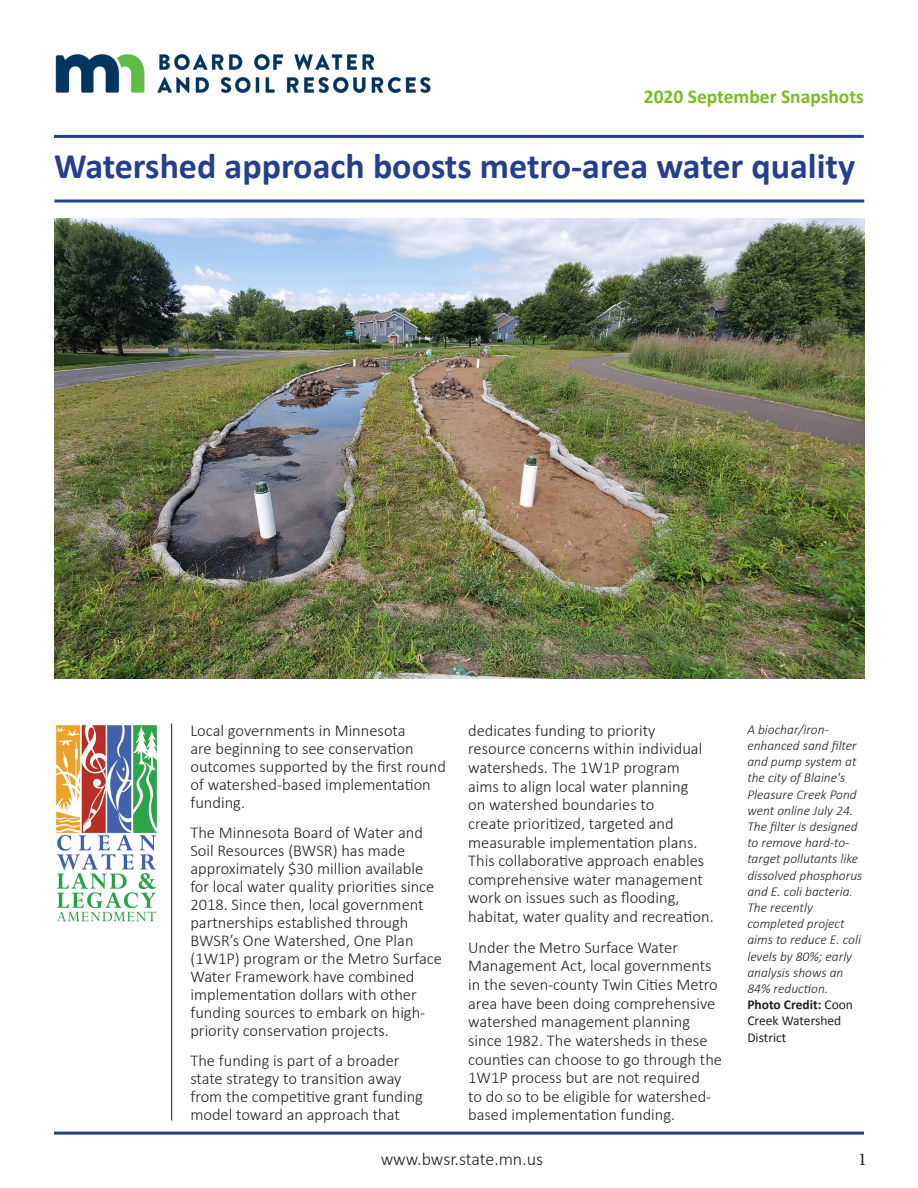
<style>
.page{position:relative;width:918px;height:1188px;background:#fff}
.page>*{position:absolute;margin:0;border:0;box-sizing:border-box;transform-origin:0 0}
.t1{font:700 36px "Calibri";color:#253f8e}
.t2{font:700 19.5px "Calibri";color:#78be21}
.t3{font:300 18px "Calibri";letter-spacing:-.005em;color:#231f20}
.t4{font:18px "Minion Pro";color:#231f20}
.t5{font:300 16.5px/18.6px "Calibri";color:#231f20}
.t6{font:italic 300 13.5px/16.2px "Calibri";color:#231f20}
.t7{font:13.5px/16.2px "Calibri";color:#231f20}
.s1{font-weight:700}
</style>
<div class="page">
<hr style="left:54px;top:135px;width:810px;height:3px;background:#253f8e">
<hr style="left:54px;top:200px;width:810px;height:2px;background:#253f8e">
<hr style="left:171px;top:724px;width:1px;height:396px;background:#231f20">
<hr style="left:54px;top:1132px;width:810px;height:3px;background:#253f8e">
<img style="left:55px;top:218px;width:809px;height:461px">
<img style="left:55px;top:54px;width:376px;height:40px">
<img style="left:56px;top:725px;width:101px;height:197px">
<p class="t2" style="left:644px;top:84px;width:222px">2020 September Snapshots</p>
<p class="t1" style="left:54px;top:143px;width:803px">Watershed approach boosts metro-area water quality</p>
<p class="t5" style="left:190px;top:721px;width:257px;line-height:18px">Local governments in Minnesota<br>are beginning to see conservation outcomes supported by the first round of watershed-based implementation funding.</p>
<p class="t5" style="left:190px;top:823px;width:253px;line-height:18px">The Minnesota Board of Water and Soil Resources (BWSR) has made approximately $30 million available for local water quality priorities since 2018. Since then, local government partnerships established through BWSR’s One Watershed, One Plan (1W1P) program or the Metro Surface Water Framework have combined implementation dollars with other funding sources to embark on high&shy;priority conservation projects.</p>
<p class="t5" style="left:190px;top:1052px;width:234px;line-height:18px">The funding is part of a broader state strategy to transition away from the competitive grant funding model toward an approach that</p>
<p class="t5" style="left:468px;top:721px;width:247px">dedicates funding to priority resource concerns within individual watersheds. The 1W1P program aims to align local water planning<br>on watershed boundaries to<br>create prioritized, targeted and measurable implementation plans.<br>This collaborative approach enables comprehensive water management work on issues such as flooding, habitat, water quality and recreation.</p>
<p class="t5" style="left:468px;top:938px;width:255px">Under the Metro Surface Water Management Act, local governments in the seven-county Twin Cities Metro area have been doing comprehensive watershed management planning since 1982. The watersheds in these counties can choose to go through the 1W1P process but are not required<br>to do so to be eligible for watershed&shy;based implementation funding.</p>
<p class="t6" style="left:747px;top:721px;width:117px">A biochar/iron&shy;enhanced sand filter and pump system at the city of Blaine's<br>Pleasure Creek Pond went online July 24.<br>The filter is designed to remove hard-to&shy;target pollutants like dissolved phosphorus and E. coli bacteria.<br>The recently completed project aims to reduce E. coli levels by 80%; early analysis shows an<br>84% reduction.</p>
<p class="t7" style="left:747px;top:997px;width:107px"><span class="s1">Photo Credit:</span> Coon<br>Creek Watershed<br>District</p>
<p class="t3" style="left:381px;top:1148px;width:164px">www.bwsr.state.mn.us</p>
<p class="t4" style="left:858px;top:1147px;width:10px">1</p>
</div>
